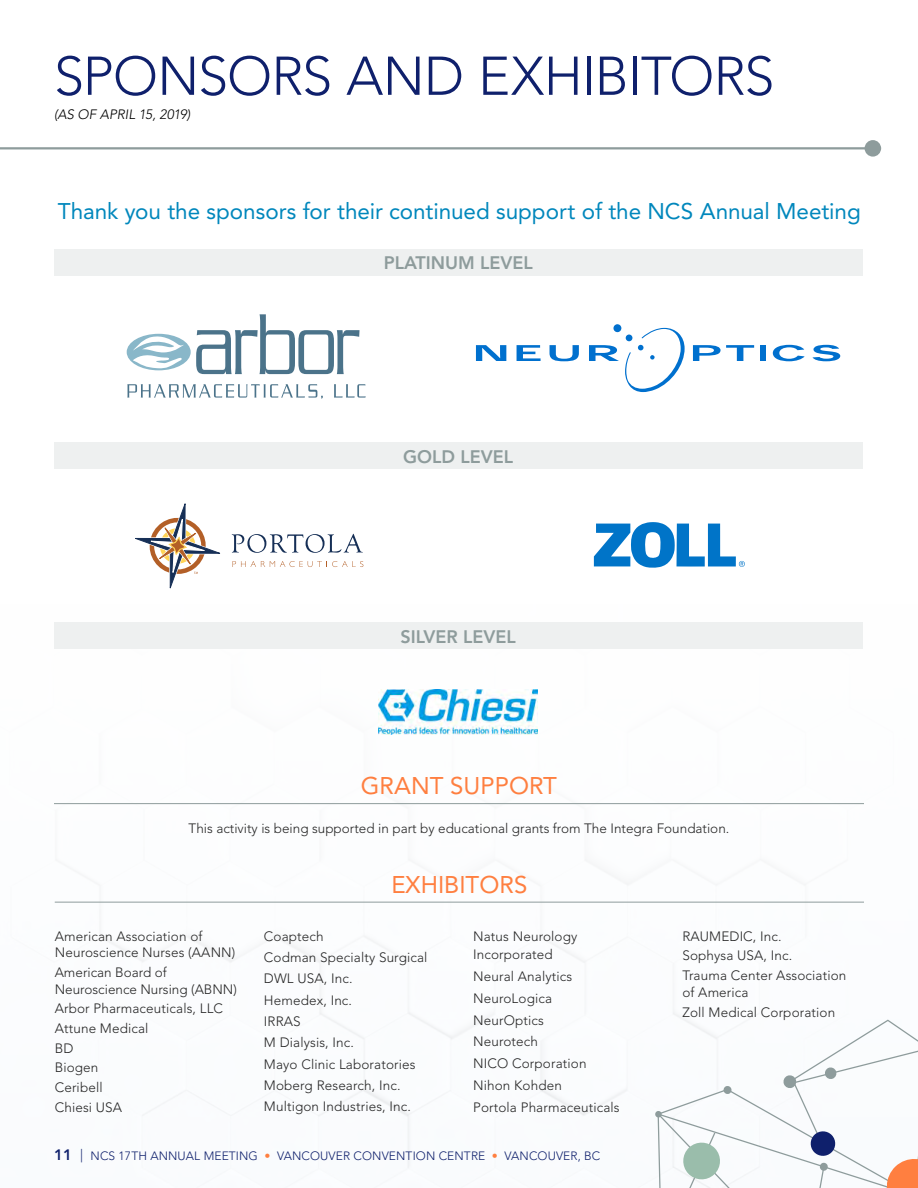
<style>
.page{position:relative;width:918px;height:1188px;background:#fff}
.page>*{position:absolute;margin:0;border:0;box-sizing:border-box;transform-origin:0 0}
.t1{font:300 54px "Avenir LT Std";letter-spacing:-.015em;color:#0f206c}
.Subhead{font:24px "Avenir LT Std";color:#ff7f40}
.Subhead-2{font:22.5px "Avenir LT Std";color:#0187bc}
.Subhead2{font:800 18px "Avenir LT Std";color:#8e9c9c}
.Body{font:300 13.5px/16.6px "Avenir LT Std";letter-spacing:.01em;color:#262626}
.saag_time{font:300 13.5px "Avenir LT Std";color:#262626}
.t2{font:italic 300 13.5px "Avenir LT Std";letter-spacing:-.01em;color:#000}
.t3{font:300 12px "Avenir LT Std";letter-spacing:.01em;color:#0f206c}
.s1{font-weight:800;font-size:15px}
.s2{font-size:13.5px}
.s3{font-weight:400;color:#ff7f40}
</style>
<div class="page">
<img style="left:54px;top:622px;width:835px;height:546px">
<hr style="left:0;top:147px;width:881px;height:2px;background:#8e9c9c">
<div style="left:865px;top:140px;width:16px;height:17px;background:#8e9c9c;border-radius:50%"></div>
<svg style="left:655px;top:1020px;width:263px;height:168px"></svg>
<hr style="left:55px;top:902px;width:809px;height:1px;background:#8e9c9c">
<div style="left:54px;top:249px;width:808px;height:27px;background:#eef0f0"></div>
<div style="left:54px;top:442px;width:808px;height:27px;background:#eef0f0"></div>
<div style="left:54px;top:622px;width:808px;height:27px;background:#eef0f0"></div>
<svg style="left:127px;top:384px;width:196px;height:15px"></svg>
<svg style="left:334px;top:384px;width:32px;height:14px"></svg>
<svg style="left:127px;top:314px;width:233px;height:60px"></svg>
<svg style="left:476px;top:345px;width:30px;height:16px"></svg>
<svg style="left:517px;top:345px;width:24px;height:16px"></svg>
<svg style="left:550px;top:345px;width:29px;height:16px"></svg>
<svg style="left:589px;top:345px;width:30px;height:16px"></svg>
<svg style="left:693px;top:345px;width:61px;height:16px"></svg>
<div style="left:760px;top:345px;width:6px;height:16px;background:#0070ce"></div>
<svg style="left:773px;top:345px;width:32px;height:16px"></svg>
<svg style="left:813px;top:345px;width:27px;height:16px"></svg>
<svg style="left:625px;top:328px;width:60px;height:64px"></svg>
<div style="left:626px;top:334px;width:7px;height:7px;background:#0070ce;border-radius:50%"></div>
<div style="left:613px;top:324px;width:9px;height:8px;background:#0070ce;border-radius:50%"></div>
<svg style="left:135px;top:503px;width:228px;height:86px"></svg>
<svg style="left:594px;top:522px;width:151px;height:46px"></svg>
<img style="left:379px;top:689px;width:159px;height:46px">
<hr style="left:54px;top:803px;width:810px;height:1px;background:#8e9c9c">
<p class="t1" style="left:54px;top:44px;width:722px">SPONSORS AND EXHIBITORS</p>
<p class="t2" style="left:54px;top:106px;width:138px">(AS OF APRIL 15, 2019)</p>
<p class="Subhead-2" style="left:58px;top:198px;width:804px">Thank you the sponsors for their continued support of the NCS Annual Meeting</p>
<p class="Subhead2" style="left:384px;top:252px;width:151px">PLATINUM LEVEL</p>
<p class="Subhead2" style="left:403px;top:446px;width:112px">GOLD LEVEL</p>
<p class="Subhead2" style="left:401px;top:626px;width:117px">SILVER LEVEL</p>
<p class="Subhead" style="left:361px;top:772px;width:198px">GRANT SUPPORT</p>
<p class="saag_time" style="left:189px;top:820px;width:542px">This activity is being supported in part by educational grants from The Integra Foundation.</p>
<p class="Body" style="left:55px;top:928px;width:182px">American Association of<br>Neuroscience Nurses (AANN)</p>
<p class="Body" style="left:55px;top:964px;width:184px">American Board of<br>Neuroscience Nursing (ABNN)</p>
<p class="Body" style="left:55px;top:1000px;width:170px">Arbor Pharmaceuticals, LLC</p>
<p class="Body" style="left:55px;top:1020px;width:95px">Attune Medical</p>
<p class="Body" style="left:55px;top:1040px;width:20px">BD</p>
<p class="Body" style="left:55px;top:1059px;width:45px">Biogen</p>
<p class="Body" style="left:55px;top:1079px;width:49px">Ceribell</p>
<p class="Body" style="left:55px;top:1099px;width:69px">Chiesi USA</p>
<p class="Subhead" style="left:391px;top:871px;width:138px">EXHIBITORS</p>
<p class="Body" style="left:264px;top:928px;width:61px">Coaptech</p>
<p class="Body" style="left:264px;top:949px;width:165px">Codman Specialty Surgical</p>
<p class="Body" style="left:264px;top:970px;width:90px">DWL USA, Inc.</p>
<p class="Body" style="left:264px;top:992px;width:90px">Hemedex, Inc.</p>
<p class="Body" style="left:264px;top:1013px;width:38px">IRRAS</p>
<p class="Body" style="left:264px;top:1035px;width:92px">M Dialysis, Inc.</p>
<p class="Body" style="left:264px;top:1056px;width:153px">Mayo Clinic Laboratories</p>
<p class="Body" style="left:264px;top:1077px;width:138px">Moberg Research, Inc.</p>
<p class="Body" style="left:264px;top:1099px;width:149px">Multigon Industries, Inc.</p>
<p class="Body" style="left:473px;top:927px;width:106px;line-height:18.8px">Natus Neurology<br>Incorporated</p>
<p class="Body" style="left:473px;top:968px;width:101px">Neural Analytics</p>
<p class="Body" style="left:473px;top:990px;width:80px">NeuroLogica</p>
<p class="Body" style="left:473px;top:1012px;width:72px">NeurOptics</p>
<p class="Body" style="left:473px;top:1033px;width:66px">Neurotech</p>
<p class="Body" style="left:473px;top:1055px;width:115px">NICO Corporation</p>
<p class="Body" style="left:473px;top:1077px;width:90px">Nihon Kohden</p>
<p class="Body" style="left:473px;top:1099px;width:148px">Portola Pharmaceuticals</p>
<p class="t3" style="left:54px;top:1149px;width:548px"><span class="s1">11</span> <span class="s2">|</span> NCS 17TH ANNUAL MEETING <span class="s3">•</span> VANCOUVER CONVENTION CENTRE <span class="s3">•</span> VANCOUVER, BC</p>
<p class="Body" style="left:682px;top:928px;width:101px">RAUMEDIC, Inc.</p>
<p class="Body" style="left:682px;top:947px;width:111px">Sophysa USA, Inc.</p>
<p class="Body" style="left:682px;top:967px;width:166px">Trauma Center Association of America</p>
<p class="Body" style="left:682px;top:1004px;width:154px">Zoll Medical Corporation</p>
</div>
